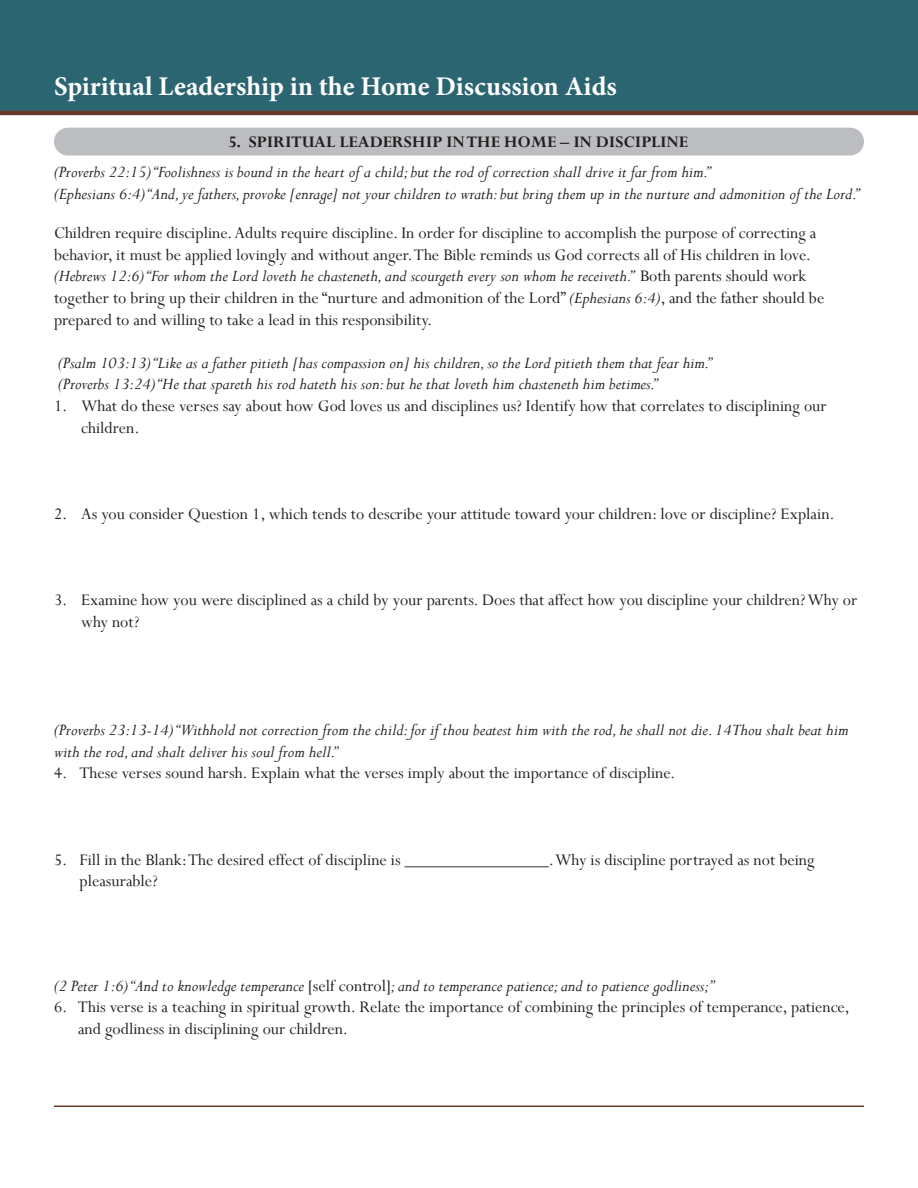
<style>
.page{position:relative;width:918px;height:1188px;background:#fff}
.page>*{position:absolute;margin:0;border:0;box-sizing:border-box;transform-origin:0 0}
.t1{font:700 27px "Minion Pro";color:#fff}
.Scripture{font:italic 18px/21.6px "Perpetua";color:#231f20}
.headers_within_main{font:18px/21.6px "Perpetua";color:#231f20}
.Main_Body{font:18px/21.6px "Perpetua";color:#231f20}
.Endnote_Text{font:700 18px "Perpetua";color:#231f20}
.s1{font-style:italic}
.s2{font-style:normal}
</style>
<div class="page">
<div style="left:0;top:0;width:918px;height:113px;background:#2b6572"></div>
<hr style="left:54px;top:1106px;width:810px;height:1px;background:#683a2a">
<hr style="left:0;top:111px;width:918px;height:4px;background:#683a2a">
<div style="left:54px;top:128px;width:810px;height:28px;background:#bcbdc0;border-radius:14px"></div>
<h1 class="t1" style="left:54px;top:68px;width:564px">Spiritual Leadership in the Home Discussion Aids</h1>
<p class="Endnote_Text" style="left:228px;top:131px;width:461px">5. SPIRITUAL LEADERSHIP IN THE HOME – IN DISCIPLINE</p>
<p class="Scripture" style="left:54px;top:160px;width:658px">(Proverbs 22:15) “Foolishness is bound in the heart of a child; but the rod of correction shall drive it far from him.”</p>
<p class="Scripture" style="left:54px;top:182px;width:807px">(Ephesians 6:4) “And, ye fathers, provoke [enrage] not your children to wrath: but bring them up in the nurture and admonition of the Lord.”</p>
<p class="Main_Body" style="left:54px;top:222px;width:772px">Children require discipline. Adults require discipline. In order for discipline to accomplish the purpose of correcting a behavior, it must be applied lovingly and without anger. The Bible reminds us God corrects all of His children in love. <span class="s1">(Hebrews 12:6) “For whom the Lord loveth he chasteneth, and scourgeth every son whom he receiveth.”</span> Both parents should work together to bring up their children in the “nurture and admonition of the Lord” <span class="s1">(Ephesians 6:4)</span>, and the father should be prepared to and willing to take a lead in this responsibility.</p>
<p class="Scripture" style="left:58px;top:351px;width:655px">(Psalm 103:13) “Like as a father pitieth [has compassion on] his children, so the Lord pitieth them that fear him.”</p>
<p class="Scripture" style="left:58px;top:373px;width:601px">(Proverbs 13:24) “He that spareth his rod hateth his son: but he that loveth him chasteneth him betimes.”</p>
<p class="headers_within_main" style="left:81px;top:395px;width:747px;text-indent:-27px">1. What do these verses say about how God loves us and disciplines us? Identify how that correlates to disciplining our children.</p>
<p class="headers_within_main" style="left:54px;top:503px;width:782px">2. As you consider Question 1, which tends to describe your attitude toward your children: love or discipline? Explain.</p>
<p class="headers_within_main" style="left:81px;top:589px;width:778px;text-indent:-27px">3. Examine how you were disciplined as a child by your parents. Does that affect how you discipline your children? Why or why not?</p>
<p class="Scripture" style="left:54px;top:718px;width:796px">(Proverbs 23:13-14) “Withhold not correction from the child: for if thou beatest him with the rod, he shall not die. 14Thou shalt beat him with the rod, and shalt deliver his soul from hell.”</p>
<p class="headers_within_main" style="left:54px;top:762px;width:623px">4. These verses sound harsh. Explain what the verses imply about the importance of discipline.</p>
<p class="headers_within_main" style="left:80px;top:848px;width:737px;text-indent:-26px">5. Fill in the Blank: The desired effect of discipline is ________________. Why is discipline portrayed as not being pleasurable?</p>
<p class="Scripture" style="left:54px;top:974px;width:661px">(2 Peter 1:6) “And to knowledge temperance <span class="s2">[self control]</span>; and to temperance patience; and to patience godliness;”</p>
<p class="headers_within_main" style="left:78px;top:996px;width:773px;text-indent:-24px">6. This verse is a teaching in spiritual growth. Relate the importance of combining the principles of temperance, patience, and godliness in disciplining our children.</p>
</div>
